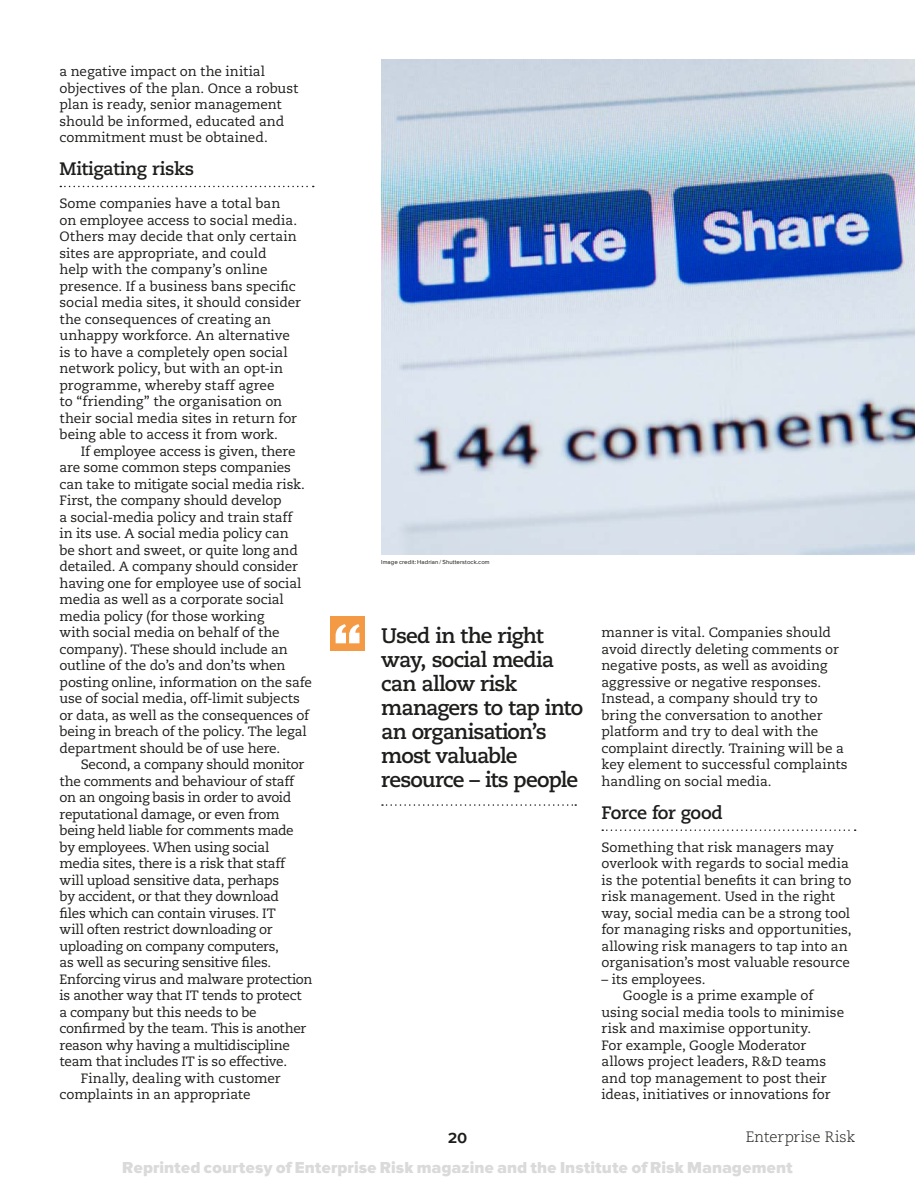
<style>
.page{position:relative;width:915px;height:1191px;background:#fff}
.page>*{position:absolute;margin:0;border:0;box-sizing:border-box;transform-origin:0 0}
.t1{font:700 21px/24px "Caecilia";letter-spacing:-.04em;color:#1d1d1b}
.t2{font:700 18px "Caecilia";letter-spacing:-.02em;color:#1d1d1b}
.t3{font:900 16.5px "Proxima Sans";color:#dadada}
.t4{font:300 15px "Caecilia";letter-spacing:.005em;color:#1d1d1b}
.t5{font:500 15px "Proxima Sans";color:#1d1d1b}
.t6{font:13.5px/16.5px "Caecilia";letter-spacing:-.01em;color:#1d1d1b}
.t7{font:13.5px "Caecilia";letter-spacing:-.03em;color:#1d1d1b}
.t8{font:13.5px "Caecilia";letter-spacing:-.035em;color:#1d1d1b}
.t9{font:6px "Proxima Sans";letter-spacing:.015em;color:#1d1d1b}
</style>
<div class="page">
<svg style="left:60px;top:186px;width:253px;height:1px"></svg>
<svg style="left:602px;top:829px;width:253px;height:2px"></svg>
<img style="left:381px;top:60px;width:533px;height:494px">
<svg style="left:382px;top:804px;width:194px;height:2px"></svg>
<div style="left:330px;top:617px;width:34px;height:34px;background:#f49944"></div>
<svg style="left:335px;top:624px;width:24px;height:19px"></svg>
<p class="t6" style="left:60px;top:63px;width:240px">a negative impact on the initial objectives of the plan. Once a robust plan is ready, senior management should be informed, educated and commitment must be obtained.</p>
<h2 class="t2" style="left:60px;top:158px;width:136px">Mitigating risks</h2>
<p class="t6" style="left:60px;top:195px;width:243px">Some companies have a total ban<br>on employee access to social media.<br>Others may decide that only certain sites are appropriate, and could<br>help with the company’s online presence. If a business bans specific social media sites, it should consider the consequences of creating an unhappy workforce. An alternative is to have a completely open social network policy, but with an opt-in programme, whereby staff agree<br>to “friending” the organisation on their social media sites in return for being able to access it from work.</p>
<p class="t6" style="left:60px;top:443px;width:254px;text-indent:21px">If employee access is given, there are some common steps companies can take to mitigate social media risk.<br>First, the company should develop<br>a social-media policy and train staff<br>in its use. A social media policy can<br>be short and sweet, or quite long and detailed. A company should consider having one for employee use of social media as well as a corporate social media policy (for those working<br>with social media on behalf of the company). These should include an outline of the do’s and don’ts when posting online, information on the safe use of social media, off-limit subjects or data, as well as the consequences of being in breach of the policy. The legal department should be of use here.</p>
<p class="t7" style="left:81px;top:756px;width:225px">Second, a company should monitor</p>
<p class="t6" style="left:60px;top:773px;width:236px">the comments and behaviour of staff</p>
<p class="t7" style="left:60px;top:789px;width:233px">on an ongoing basis in order to avoid</p>
<p class="t6" style="left:60px;top:806px;width:221px">reputational damage, or even from</p>
<p class="t7" style="left:60px;top:822px;width:236px">being held liable for comments made</p>
<p class="t6" style="left:60px;top:839px;width:211px">by employees. When using social</p>
<p class="t6" style="left:60px;top:855px;width:227px">media sites, there is a risk that staff</p>
<p class="t6" style="left:60px;top:872px;width:221px">will upload sensitive data, perhaps</p>
<p class="t7" style="left:60px;top:888px;width:221px">by accident, or that they download</p>
<p class="t6" style="left:60px;top:905px;width:217px">files which can contain viruses. IT</p>
<p class="t6" style="left:60px;top:921px;width:214px">will often restrict downloading or</p>
<p class="t8" style="left:60px;top:938px;width:221px">uploading on company computers,</p>
<p class="t6" style="left:60px;top:954px;width:213px">as well as securing sensitive files.</p>
<p class="t6" style="left:60px;top:971px;width:254px">Enforcing virus and malware protection</p>
<p class="t6" style="left:60px;top:987px;width:244px">is another way that IT tends to protect</p>
<p class="t6" style="left:60px;top:1004px;width:199px">a company but this needs to be</p>
<p class="t6" style="left:60px;top:1020px;width:248px">confirmed by the team. This is another</p>
<p class="t6" style="left:60px;top:1037px;width:232px">reason why having a multidiscipline</p>
<p class="t6" style="left:60px;top:1053px;width:229px">team that includes IT is so effective.</p>
<p class="t6" style="left:81px;top:1070px;width:201px">Finally, dealing with customer</p>
<p class="t6" style="left:60px;top:1086px;width:192px">complaints in an appropriate</p>
<p class="t9" style="left:381px;top:559px;width:110px">Image credit: Hadrian / Shutterstock.com</p>
<h1 class="t1" style="left:381px;top:624px;width:203px">Used in the right way, social media can allow risk managers to tap into an organisation’s most valuable resource – its people</h1>
<p class="t6" style="left:601px;top:624px;width:247px">manner is vital. Companies should avoid directly deleting comments or negative posts, as well as avoiding aggressive or negative responses.<br>Instead, a company should try to bring the conversation to another platform and try to deal with the complaint directly. Training will be a key element to successful complaints handling on social media.</p>
<h2 class="t2" style="left:601px;top:802px;width:123px">Force for good</h2>
<p class="t6" style="left:601px;top:839px;width:251px">Something that risk managers may overlook with regards to social media is the potential benefits it can bring to risk management. Used in the right way, social media can be a strong tool for managing risks and opportunities, allowing risk managers to tap into an organisation’s most valuable resource</p>
<p class="t6" style="left:601px;top:971px;width:105px">– its employees.</p>
<p class="t6" style="left:622px;top:987px;width:192px">Google is a prime example of</p>
<p class="t6" style="left:601px;top:1004px;width:244px">using social media tools to minimise</p>
<p class="t6" style="left:601px;top:1020px;width:211px">risk and maximise opportunity.</p>
<p class="t6" style="left:601px;top:1037px;width:206px">For example, Google Moderator</p>
<p class="t6" style="left:601px;top:1053px;width:226px">allows project leaders, R&amp;D teams</p>
<p class="t6" style="left:601px;top:1070px;width:227px">and top management to post their</p>
<p class="t6" style="left:601px;top:1086px;width:230px">ideas, initiatives or innovations for</p>
<p class="t5" style="left:448px;top:1129px;width:21px">20</p>
<p class="t4" style="left:745px;top:1128px;width:111px">Enterprise Risk</p>
<p class="t3" style="left:122px;top:1158px;width:671px">Reprinted courtesy of Enterprise Risk magazine and the Institute of Risk Management</p>
</div>
